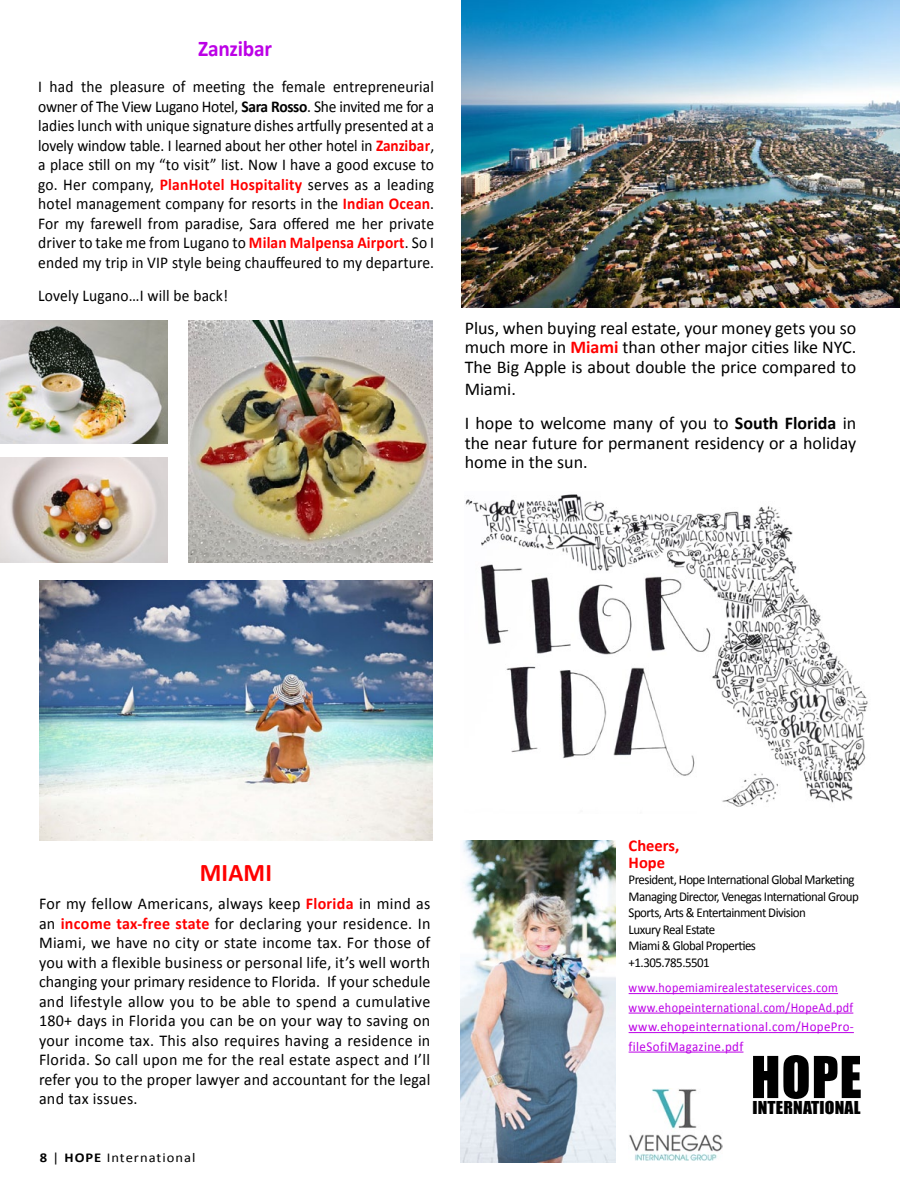
<style>
.page{position:relative;width:900px;height:1200px;background:#fff}
.page>*{position:absolute;margin:0;border:0;box-sizing:border-box;transform-origin:0 0}
.t1{font:53.25px "Impact";color:#000}
.t2{font:700 25.5px "Calibri";letter-spacing:.01em;color:#f00}
.t3{font:700 22.5px "Calibri";letter-spacing:-.01em;color:#bc01e6;scale:.95 1}
.t4{font:18px/19.5px "Calibri";color:#000}
.t5{font:16.5px/19.5px "Calibri";letter-spacing:.01em;color:#000;text-align:justify;scale:.94 1}
.t6{font:16.5px/19.5px "Calibri";letter-spacing:.01em;color:#000;text-align:justify}
.t7{font:700 16.5px/16.5px "Calibri";color:#f00}
.t8{font:16.35px "Impact";letter-spacing:.01em;color:#000;scale:1.09 1}
.t9{font:13.5px/16.5px "Calibri";letter-spacing:-.04em;color:#000;scale:.96 1}
.t10{font:13.5px/19.5px "Calibri";letter-spacing:.03em;color:#bc01e6;scale:.9 1}
.t11{font:13.5px "Calibri";letter-spacing:.07em;color:#000;scale:1.08 1}
.s1{font-weight:700}
.s2{font-weight:700;color:#f00}
</style>
<div class="page">
<img style="left:462px;top:0;width:438px;height:307px">
<hr style="left:629px;top:993px;width:209px;height:1px;background:#bc01e6">
<hr style="left:629px;top:1013px;width:224px;height:1px;background:#bc01e6">
<hr style="left:629px;top:1032px;width:225px;height:1px;background:#bc01e6">
<hr style="left:629px;top:1052px;width:114px;height:1px;background:#bc01e6">
<img style="left:629px;top:1088px;width:93px;height:73px">
<img style="left:465px;top:494px;width:403px;height:313px">
<img style="left:39px;top:581px;width:393px;height:259px">
<img style="left:0;top:320px;width:168px;height:123px">
<img style="left:188px;top:320px;width:244px;height:242px">
<img style="left:0;top:457px;width:168px;height:105px">
<img style="left:461px;top:841px;width:154px;height:321px">
<h3 class="t3" style="left:198px;top:34px;width:79px">Zanzibar</h3>
<p class="t5" style="left:38px;top:77px;width:423px">I had the pleasure of meeting the female entrepreneurial owner of The View Lugano Hotel, <span class="s1">Sara Rosso</span>. She invited me for a ladies lunch with unique signature dishes artfully presented at a lovely window table. I learned about her other hotel in <span class="s2">Zanzibar</span>, a place still on my “to visit” list. Now I have a good excuse to go. Her company, <span class="s2">PlanHotel Hospitality</span> serves as a leading hotel management company for resorts in the <span class="s2">Indian Ocean</span>.<br>For my farewell from paradise, Sara offered me her private driver to take me from Lugano to <span class="s2">Milan Malpensa Airport</span>. So I ended my trip in VIP style being chauffeured to my departure.</p>
<p class="t5" style="left:38px;top:285px;width:204px">Lovely Lugano…I will be back!</p>
<p class="t4" style="left:465px;top:318px;width:393px;text-align:justify">Plus, when buying real estate, your money gets you so much more in <span class="s2">Miami</span> than other major cities like NYC.<br>The Big Apple is about double the price compared to</p>
<p class="t4" style="left:465px;top:371px;width:393px;line-height:34.5px">Miami.<br>I hope to welcome many of you to <span class="s1">South Florida</span> in</p>
<p class="t4" style="left:465px;top:433px;width:393px">the near future for permanent residency or a holiday home in the sun.</p>
<h2 class="t2" style="left:200px;top:856px;width:74px">MIAMI</h2>
<p class="t6" style="left:39px;top:894px;width:393px">For my fellow Americans, always keep <span class="s2">Florida</span> in mind as an <span class="s2">income tax-free state</span> for declaring your residence. In Miami, we have no city or state income tax. For those of you with a flexible business or personal life, it’s well worth changing your primary residence to Florida. If your schedule and lifestyle allow you to be able to spend a cumulative 180+ days in Florida you can be on your way to saving on your income tax. This also requires having a residence in Florida. So call upon me for the real estate aspect and I’ll refer you to the proper lawyer and accountant for the legal and tax issues.</p>
<p class="t11" style="left:40px;top:1149px;width:146px"><span class="s1">8</span> | <span class="s1">HOPE</span> International</p>
<p class="t7" style="left:629px;top:837px;width:52px">Cheers,<br>Hope</p>
<p class="t9" style="left:629px;top:871px;width:241px">President, Hope International Global Marketing Managing Director, Venegas International Group Sports, Arts &amp; Entertainment Division<br>Luxury Real Estate<br>Miami &amp; Global Properties<br>+1.305.785.5501</p>
<p class="t10" style="left:629px;top:978px;width:252px">www.hopemiamirealestateservices.com www.ehopeinternational.com/HopeAd.pdf www.ehopeinternational.com/HopePro&shy;fileSofiMagazine.pdf</p>
<h1 class="t1" style="left:751px;top:1036px;width:112px">HOPE</h1>
<p class="t8" style="left:752px;top:1095px;width:101px">INTERNATIONAL</p>
</div>
